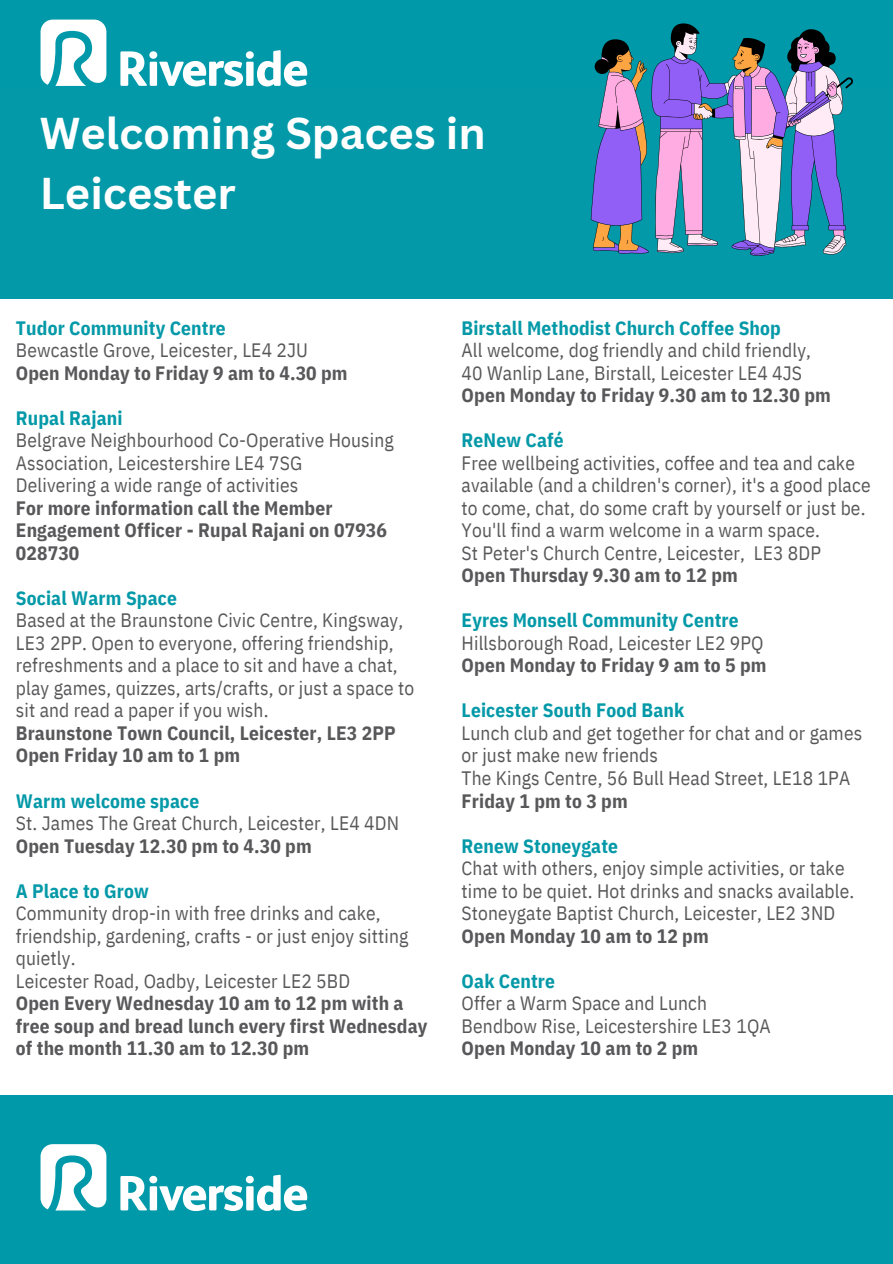
<style>
.page{position:relative;width:893px;height:1264px;background:#fff}
.page>*{position:absolute;margin:0;border:0;box-sizing:border-box;transform-origin:0 0}
.t1{font:700 43.35px/59.7px "Canva Sans";color:#fff}
.t2{font:19.35px/22.5px "IBM Plex Sans Cond";letter-spacing:.01em;color:#58585a}
.t3{font:700 19.35px/22.5px "IBM Plex Sans Cond";letter-spacing:.01em;color:#58585a}
.t4{font:700 19.35px "IBM Plex Sans Cond";letter-spacing:.01em;color:#0499a8}
</style>
<div class="page">
<div style="left:0;top:0;width:892px;height:139px;background:#0099a9"></div>
<svg style="left:120px;top:50px;width:187px;height:36px"></svg>
<svg style="left:41px;top:20px;width:65px;height:66px"></svg>
<div style="left:0;top:88px;width:892px;height:211px;background:#0499a8"></div>
<div style="left:0;top:1095px;width:892px;height:168px;background:#0099a9"></div>
<svg style="left:120px;top:1174px;width:187px;height:36px"></svg>
<svg style="left:41px;top:1144px;width:65px;height:66px"></svg>
<svg style="left:590px;top:23px;width:263px;height:233px"></svg>
<p class="t1" style="left:40px;top:102px;width:447px">Welcoming Spaces in<br>Leicester</p>
<p class="t4" style="left:16px;top:315px;width:211px">Tudor Community Centre</p>
<p class="t2" style="left:16px;top:339px;width:294px">Bewcastle Grove, Leicester, LE4 2JU</p>
<h1 class="t3" style="left:16px;top:361px;width:333px">Open Monday to Friday 9 am to 4.30 pm</h1>
<p class="t4" style="left:16px;top:405px;width:108px">Rupal Rajani</p>
<p class="t2" style="left:16px;top:429px;width:379px">Belgrave Neighbourhood Co-Operative Housing<br>Association, Leicestershire LE4 7SG</p>
<p class="t2" style="left:16px;top:474px;width:284px">Delivering a wide range of activities</p>
<p class="t3" style="left:16px;top:496px;width:372px">For more information call the Member<br>Engagement Officer - Rupal Rajani on 07936<br>028730</p>
<p class="t4" style="left:16px;top:585px;width:163px">Social Warm Space</p>
<p class="t2" style="left:16px;top:609px;width:400px">Based at the Braunstone Civic Centre, Kingsway, LE3 2PP. Open to everyone, offering friendship, refreshments and a place to sit and have a chat, play games, quizzes, arts/crafts, or just a space to sit and read a paper if you wish.</p>
<p class="t3" style="left:16px;top:721px;width:381px">Braunstone Town Council, Leicester, LE3 2PP</p>
<p class="t3" style="left:16px;top:744px;width:226px">Open Friday 10 am to 1 pm</p>
<p class="t4" style="left:16px;top:787px;width:185px">Warm welcome space</p>
<p class="t2" style="left:16px;top:811px;width:385px">St. James The Great Church, Leicester, LE4 4DN</p>
<p class="t3" style="left:16px;top:834px;width:297px">Open Tuesday 12.30 pm to 4.30 pm</p>
<p class="t4" style="left:16px;top:877px;width:134px">A Place to Grow</p>
<p class="t2" style="left:16px;top:901px;width:394px">Community drop-in with free drinks and cake, friendship, gardening, crafts - or just enjoy sitting quietly.</p>
<p class="t2" style="left:16px;top:969px;width:336px">Leicester Road, Oadby, Leicester LE2 5BD</p>
<p class="t3" style="left:16px;top:991px;width:413px">Open Every Wednesday 10 am to 12 pm with a free soup and bread lunch every first Wednesday of the month 11.30 am to 12.30 pm</p>
<p class="t4" style="left:461px;top:315px;width:321px">Birstall Methodist Church Coffee Shop</p>
<p class="t2" style="left:461px;top:339px;width:351px">All welcome, dog friendly and child friendly,</p>
<p class="t2" style="left:461px;top:361px;width:342px">40 Wanlip Lane, Birstall, Leicester LE4 4JS</p>
<p class="t3" style="left:461px;top:384px;width:371px">Open Monday to Friday 9.30 am to 12.30 pm</p>
<p class="t4" style="left:461px;top:427px;width:104px">ReNew Café</p>
<p class="t2" style="left:461px;top:451px;width:410px">Free wellbeing activities, coffee and tea and cake available (and a children's corner), it's a good place to come, chat, do some craft by yourself or just be.<br>You'll find a warm welcome in a warm space.</p>
<p class="t2" style="left:461px;top:541px;width:361px">St Peter's Church Centre, Leicester, LE3 8DP</p>
<p class="t3" style="left:461px;top:564px;width:278px">Open Thursday 9.30 am to 12 pm</p>
<p class="t4" style="left:461px;top:607px;width:278px">Eyres Monsell Community Centre</p>
<p class="t2" style="left:461px;top:631px;width:303px">Hillsborough Road, Leicester LE2 9PQ</p>
<p class="t3" style="left:461px;top:654px;width:306px">Open Monday to Friday 9 am to 5 pm</p>
<p class="t4" style="left:461px;top:697px;width:224px">Leicester South Food Bank</p>
<p class="t2" style="left:461px;top:721px;width:402px">Lunch club and get together for chat and or games or just make new friends</p>
<p class="t2" style="left:461px;top:766px;width:390px">The Kings Centre, 56 Bull Head Street, LE18 1PA</p>
<p class="t3" style="left:461px;top:789px;width:167px">Friday 1 pm to 3 pm</p>
<p class="t4" style="left:461px;top:832px;width:158px">Renew Stoneygate</p>
<p class="t2" style="left:461px;top:856px;width:394px">Chat with others, enjoy simple activities, or take time to be quiet. Hot drinks and snacks available.</p>
<p class="t2" style="left:461px;top:901px;width:375px">Stoneygate Baptist Church, Leicester, LE2 3ND</p>
<p class="t3" style="left:461px;top:924px;width:249px">Open Monday 10 am to 12 pm</p>
<p class="t4" style="left:461px;top:967px;width:95px">Oak Centre</p>
<p class="t2" style="left:461px;top:991px;width:247px">Offer a Warm Space and Lunch</p>
<p class="t2" style="left:461px;top:1014px;width:311px">Bendbow Rise, Leicestershire LE3 1QA</p>
<p class="t3" style="left:461px;top:1036px;width:238px">Open Monday 10 am to 2 pm</p>
</div>
